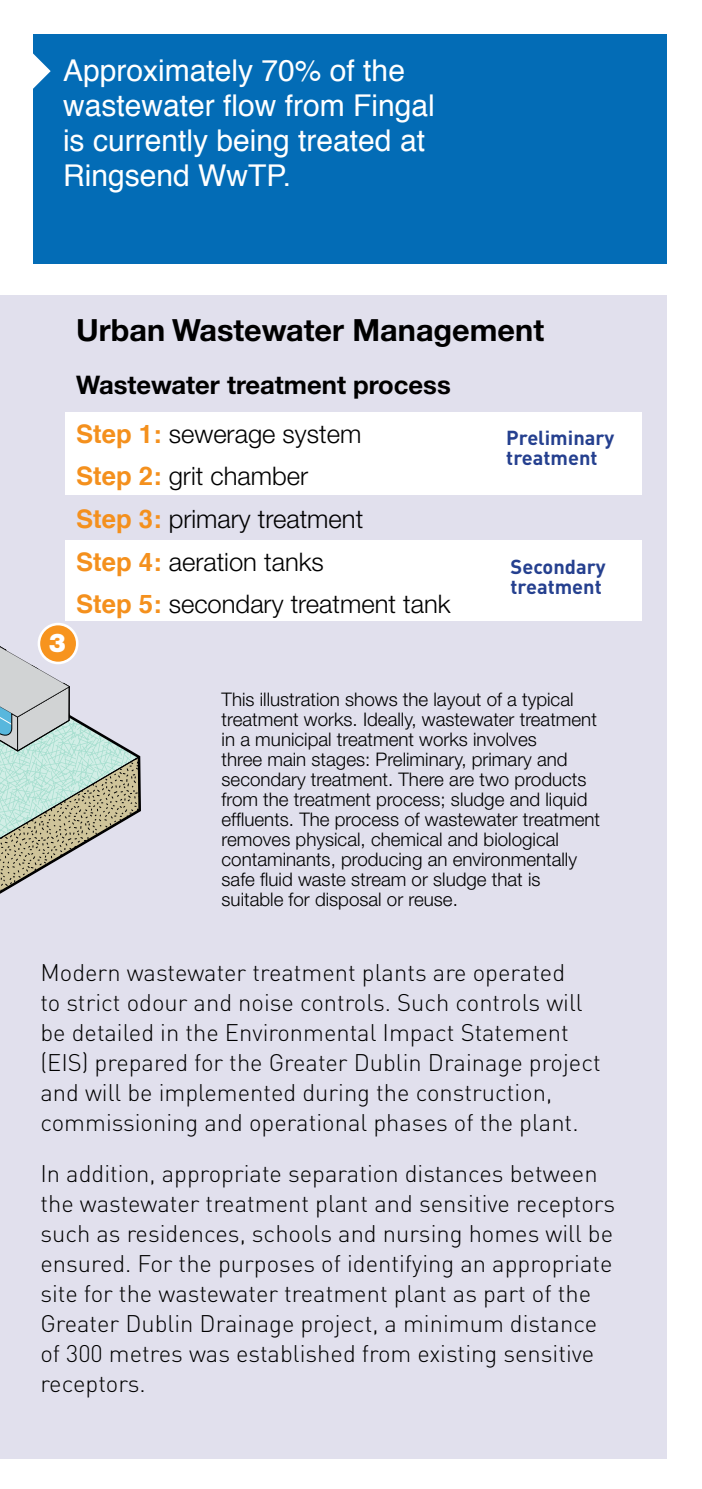
<style>
.page{position:relative;width:702px;height:1489px;background:#fff}
.page>*{position:absolute;margin:0;border:0;box-sizing:border-box;transform-origin:0 0}
.t1{font:700 30.5px "Helvetica Neue CE";color:#000}
.t2{font:30px/35px "Helvetica";color:#fff}
.t3{font:900 26px "Helvetica Neue";color:#fff}
.t4{font:300 25.5px/42.5px "Helvetica Neue CE";color:#000}
.t5{font:700 25.5px/49.2px "Helvetica Neue CE";color:#000}
.t6{font:300 23.75px/30px "DIN";color:#000}
.t7{font:700 20px/20px "DIN";color:#25408f}
.t8{font:300 18.75px/20px "Helvetica Neue CE";color:#000}
.s1{font-family:"Helvetica";color:#f4901d}
.s2{font-weight:300}
.s3{font-family:"Helvetica";font-weight:700;color:#f4901d}
</style>
<div class="page">
<div style="left:0;top:295px;width:666px;height:1163px;background:#e1e0ed"></div>
<div style="left:33px;top:34px;width:633px;height:229px;background:#036cb6"></div>
<svg style="left:33px;top:53px;width:18px;height:36px"></svg>
<div style="left:39px;top:624px;width:38px;height:39px;background:#f7941e;border-radius:50%"></div>
<div style="left:38px;top:622px;width:40px;height:42px;border:3px solid #fff;border-radius:50%"></div>
<svg style="left:0;top:646px;width:140px;height:248px"></svg>
<div style="left:65px;top:412px;width:576px;height:82px;background:#fff"></div>
<div style="left:65px;top:540px;width:576px;height:80px;background:#fff"></div>
<p class="t2" style="left:63px;top:54px;width:373px">Approximately 70% of the wastewater flow from Fingal is currently being treated at<br>Ringsend WwTP.</p>
<p class="t3" style="left:49px;top:627px;width:19px">3</p>
<p class="t1" style="left:76px;top:311px;width:469px">Urban Wastewater Management</p>
<p class="t5" style="left:76px;top:360px;width:376px">Wastewater treatment process<br><span class="s1">Step 1:</span> <span class="s2">sewerage system</span></p>
<p class="t4" style="left:76px;top:455px;width:376px"><span class="s3">Step 2:</span> grit chamber<br><span class="s3">Step 3:</span> primary treatment<br><span class="s3">Step 4:</span> aeration tanks<br><span class="s3">Step 5:</span> secondary treatment tank</p>
<p class="t7" style="left:506px;top:427px;width:110px">Preliminary treatment</p>
<p class="t7" style="left:510px;top:556px;width:97px">Secondary treatment</p>
<p class="t8" style="left:221px;top:688px;width:380px">This illustration shows the layout of a typical treatment works. Ideally, wastewater treatment in a municipal treatment works involves<br>three main stages: Preliminary, primary and secondary treatment. There are two products from the treatment process; sludge and liquid effluents. The process of wastewater treatment removes physical, chemical and biological contaminants, producing an environmentally safe fluid waste stream or sludge that is suitable for disposal or reuse.</p>
<p class="t6" style="left:40px;top:957px;width:562px">Modern wastewater treatment plants are operated<br>to strict odour and noise controls. Such controls will be detailed in the Environmental Impact Statement (EIS) prepared for the Greater Dublin Drainage project and will be implemented during the construction, commissioning and operational phases of the plant.</p>
<p class="t6" style="left:40px;top:1158px;width:576px">In addition, appropriate separation distances between the wastewater treatment plant and sensitive receptors such as residences, schools and nursing homes will be ensured. For the purposes of identifying an appropriate site for the wastewater treatment plant as part of the Greater Dublin Drainage project, a minimum distance of 300 metres was established from existing sensitive receptors.</p>
</div>
